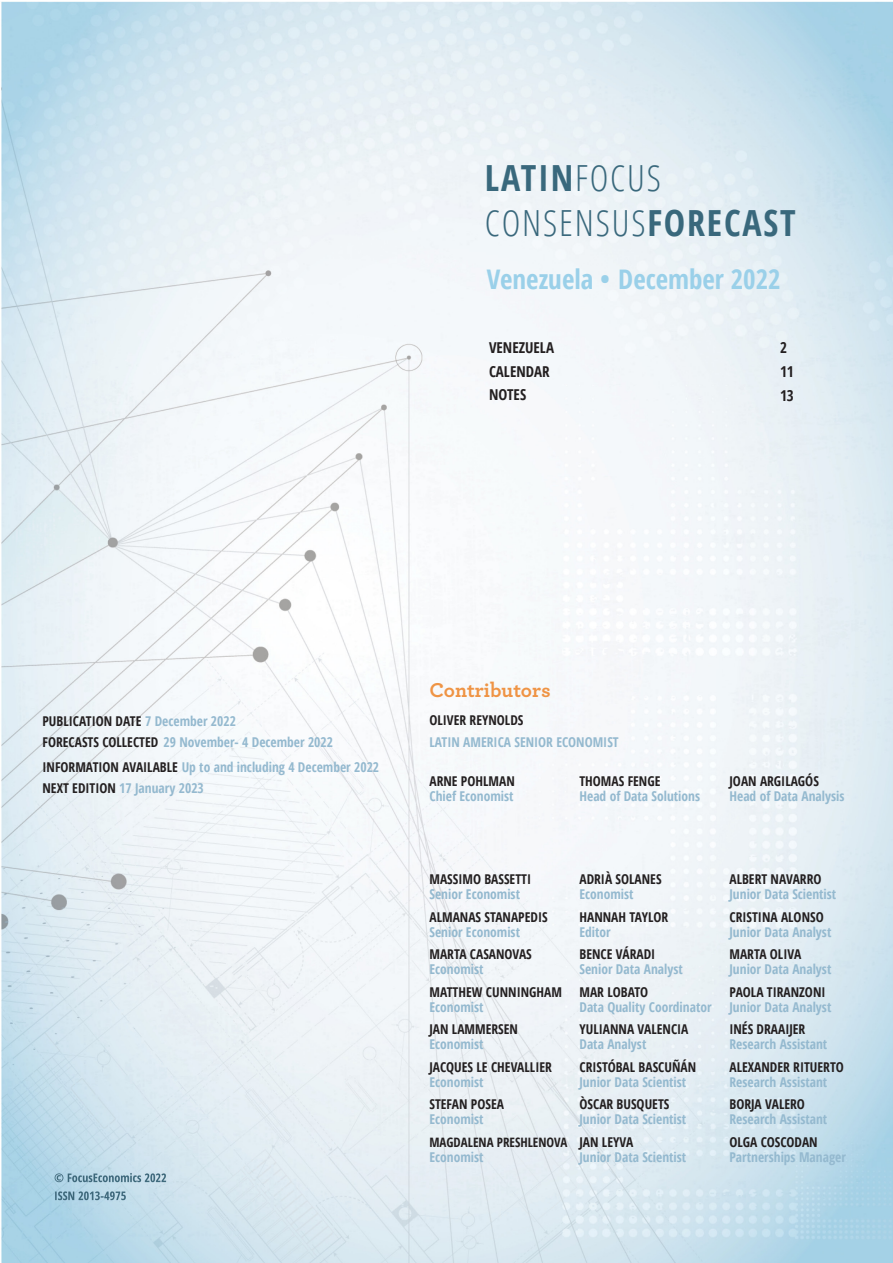
<style>
.page{position:relative;width:893px;height:1263px;background:#fff}
.page>*{position:absolute;margin:0;border:0;box-sizing:border-box;transform-origin:0 0}
.t1{font:300 condensed 36px/45px "Open Sans";letter-spacing:.05em;color:#39687c}
.t2{font:700 condensed 27px "Open Sans";color:#9ad0e9}
.t3{font:700 21px "Archer";color:#ef9445}
.t4{font:700 condensed 15px "Open Sans";color:#231f20}
.t5{font:700 condensed 13.5px/20.7px "Open Sans";color:#94b9cf}
.t6{font:700 condensed 13.5px "Open Sans";color:#231f20}
.t7{font:700 condensed 12.9px "Open Sans";color:#231f20}
.s1{font-weight:700}
.s2{color:#231f20}
</style>
<div class="page">
<img style="left:1px;top:1px;width:892px;height:1262px">
<h1 class="t1" style="left:485px;top:154px;width:313px"><span class="s1">LATIN</span>FOCUS<br>CONSENSUS<span class="s1">FORECAST</span></h1>
<h2 class="t2" style="left:487px;top:260px;width:295px">Venezuela • December 2022</h2>
<p class="t4" style="left:489px;top:337px;width:67px">VENEZUELA</p>
<p class="t4" style="left:780px;top:337px;width:8px">2</p>
<p class="t4" style="left:489px;top:361px;width:62px">CALENDAR</p>
<p class="t4" style="left:780px;top:361px;width:15px">11</p>
<p class="t4" style="left:489px;top:384px;width:39px">NOTES</p>
<p class="t4" style="left:780px;top:385px;width:15px">13</p>
<p class="t5" style="left:43px;top:710px;width:292px"><span class="s2">PUBLICATION DATE</span> 7 December 2022<br><span class="s2">FORECASTS COLLECTED</span> 29 November- 4 December 2022</p>
<p class="t5" style="left:43px;top:756px;width:338px"><span class="s2">INFORMATION AVAILABLE</span> Up to and including 4 December 2022<br><span class="s2">NEXT EDITION</span> 17 January 2023</p>
<h3 class="t3" style="left:429px;top:674px;width:123px">Contributors</h3>
<p class="t6" style="left:429px;top:710px;width:96px">OLIVER REYNOLDS</p>
<p class="t5" style="left:429px;top:732px;width:191px">LATIN AMERICA SENIOR ECONOMIST</p>
<p class="t6" style="left:429px;top:771px;width:87px">ARNE POHLMAN</p>
<p class="t5" style="left:429px;top:785px;width:86px">Chief Economist</p>
<p class="t6" style="left:579px;top:771px;width:83px">THOMAS FENGE</p>
<p class="t5" style="left:579px;top:785px;width:122px">Head of Data Solutions</p>
<p class="t6" style="left:729px;top:771px;width:91px">JOAN ARGILAGÓS</p>
<p class="t5" style="left:729px;top:785px;width:117px">Head of Data Analysis</p>
<p class="t6" style="left:429px;top:870px;width:103px">MASSIMO BASSETTI</p>
<p class="t5" style="left:429px;top:884px;width:92px">Senior Economist</p>
<p class="t6" style="left:429px;top:907px;width:120px">ALMANAS STANAPEDIS</p>
<p class="t5" style="left:429px;top:921px;width:92px">Senior Economist</p>
<p class="t6" style="left:429px;top:945px;width:104px">MARTA CASANOVAS</p>
<p class="t5" style="left:429px;top:959px;width:56px">Economist</p>
<p class="t6" style="left:429px;top:982px;width:134px">MATTHEW CUNNINGHAM</p>
<p class="t5" style="left:429px;top:996px;width:56px">Economist</p>
<p class="t6" style="left:429px;top:1020px;width:90px">JAN LAMMERSEN</p>
<p class="t5" style="left:429px;top:1034px;width:56px">Economist</p>
<p class="t6" style="left:429px;top:1057px;width:124px">JACQUES LE CHEVALLIER</p>
<p class="t5" style="left:429px;top:1071px;width:56px">Economist</p>
<p class="t6" style="left:429px;top:1095px;width:76px">STEFAN POSEA</p>
<p class="t5" style="left:429px;top:1109px;width:56px">Economist</p>
<p class="t7" style="left:429px;top:1133px;width:139px">MAGDALENA PRESHLENOVA</p>
<p class="t5" style="left:429px;top:1146px;width:56px">Economist</p>
<p class="t6" style="left:579px;top:870px;width:84px">ADRIÀ SOLANES</p>
<p class="t5" style="left:579px;top:884px;width:56px">Economist</p>
<p class="t6" style="left:579px;top:907px;width:90px">HANNAH TAYLOR</p>
<p class="t5" style="left:579px;top:921px;width:33px">Editor</p>
<p class="t6" style="left:579px;top:945px;width:77px">BENCE VÁRADI</p>
<p class="t5" style="left:579px;top:959px;width:105px">Senior Data Analyst</p>
<p class="t6" style="left:579px;top:982px;width:70px">MAR LOBATO</p>
<p class="t5" style="left:579px;top:996px;width:134px">Data Quality Coordinator</p>
<p class="t6" style="left:579px;top:1020px;width:111px">YULIANNA VALENCIA</p>
<p class="t5" style="left:579px;top:1034px;width:68px">Data Analyst</p>
<p class="t6" style="left:579px;top:1057px;width:118px">CRISTÓBAL BASCUÑÁN</p>
<p class="t5" style="left:579px;top:1071px;width:108px">Junior Data Scientist</p>
<p class="t6" style="left:579px;top:1095px;width:91px">ÒSCAR BUSQUETS</p>
<p class="t5" style="left:579px;top:1109px;width:108px">Junior Data Scientist</p>
<p class="t6" style="left:579px;top:1132px;width:55px">JAN LEYVA</p>
<p class="t5" style="left:579px;top:1146px;width:108px">Junior Data Scientist</p>
<p class="t6" style="left:729px;top:870px;width:93px">ALBERT NAVARRO</p>
<p class="t5" style="left:729px;top:884px;width:108px">Junior Data Scientist</p>
<p class="t6" style="left:729px;top:907px;width:96px">CRISTINA ALONSO</p>
<p class="t5" style="left:729px;top:921px;width:103px">Junior Data Analyst</p>
<p class="t6" style="left:729px;top:945px;width:73px">MARTA OLIVA</p>
<p class="t5" style="left:729px;top:959px;width:103px">Junior Data Analyst</p>
<p class="t6" style="left:729px;top:982px;width:98px">PAOLA TIRANZONI</p>
<p class="t5" style="left:729px;top:996px;width:103px">Junior Data Analyst</p>
<p class="t6" style="left:729px;top:1020px;width:77px">INÉS DRAAIJER</p>
<p class="t5" style="left:729px;top:1034px;width:99px">Research Assistant</p>
<p class="t6" style="left:729px;top:1057px;width:116px">ALEXANDER RITUERTO</p>
<p class="t5" style="left:729px;top:1071px;width:99px">Research Assistant</p>
<p class="t6" style="left:729px;top:1095px;width:77px">BORJA VALERO</p>
<p class="t5" style="left:729px;top:1109px;width:99px">Research Assistant</p>
<p class="t6" style="left:729px;top:1132px;width:90px">OLGA COSCODAN</p>
<p class="t5" style="left:729px;top:1146px;width:118px">Partnerships Manager</p>
</div>
